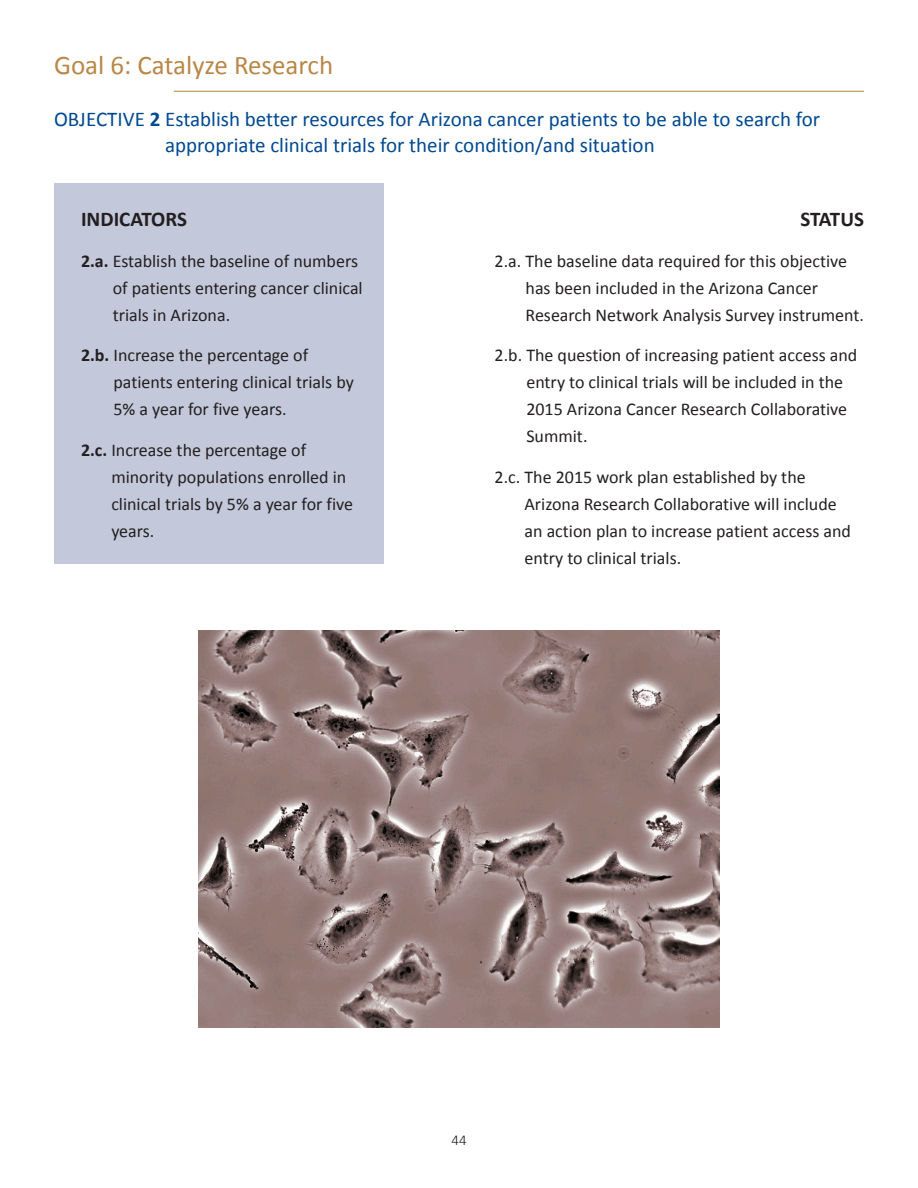
<style>
.page{position:relative;width:918px;height:1188px;background:#fff}
.page>*{position:absolute;margin:0;border:0;box-sizing:border-box;transform-origin:0 0}
.t1{font:27px "Calibri";color:#b98747}
.t2{font:21px/25.2px "Calibri";color:#014990}
.t3{font:700 21px "Calibri";color:#231f20}
.t4{font:18px/27px "Calibri";color:#231f20}
.t5{font:300 15px "Calibri";color:#231f20}
.s1{font-weight:700}
</style>
<div class="page">
<div style="left:54px;top:184px;width:329px;height:380px;background:#c3c8da"></div>
<hr style="left:174px;top:91px;width:690px;height:1px;background:#b98747">
<img style="left:199px;top:631px;width:520px;height:396px">
<h1 class="t1" style="left:54px;top:48px;width:281px">Goal 6: Catalyze Research</h1>
<h5 class="t2" style="left:165px;top:107px;width:657px;text-indent:-111px">OBJECTIVE <span class="s1">2</span> Establish better resources for Arizona cancer patients to be able to search for appropriate clinical trials for their condition/and situation</h5>
<h6 class="t3" style="left:81px;top:206px;width:108px">INDICATORS</h6>
<h6 class="t3" style="left:800px;top:206px;width:65px">STATUS</h6>
<p class="t4" style="left:113px;top:247px;width:252px;text-indent:-32px"><span class="s1">2.a.</span> Establish the baseline of numbers of patients entering cancer clinical trials in Arizona.</p>
<p class="t4" style="left:526px;top:247px;width:340px;text-indent:-31px">2.a. The baseline data required for this objective has been included in the Arizona Cancer<br>Research Network Analysis Survey instrument.</p>
<p class="t4" style="left:113px;top:342px;width:242px;text-indent:-32px"><span class="s1">2.b.</span> Increase the percentage of patients entering clinical trials by<br>5% a year for five years.</p>
<p class="t4" style="left:526px;top:342px;width:333px;text-indent:-32px">2.b. The question of increasing patient access and entry to clinical trials will be included in the 2015 Arizona Cancer Research Collaborative Summit.</p>
<p class="t4" style="left:111px;top:436px;width:243px;text-indent:-30px"><span class="s1">2.c.</span> Increase the percentage of minority populations enrolled in clinical trials by 5% a year for five years.</p>
<p class="t4" style="left:525px;top:463px;width:328px;text-indent:-30px">2.c. The 2015 work plan established by the Arizona Research Collaborative will include an action plan to increase patient access and entry to clinical trials.</p>
<p class="t5" style="left:451px;top:1131px;width:17px">44</p>
</div>
